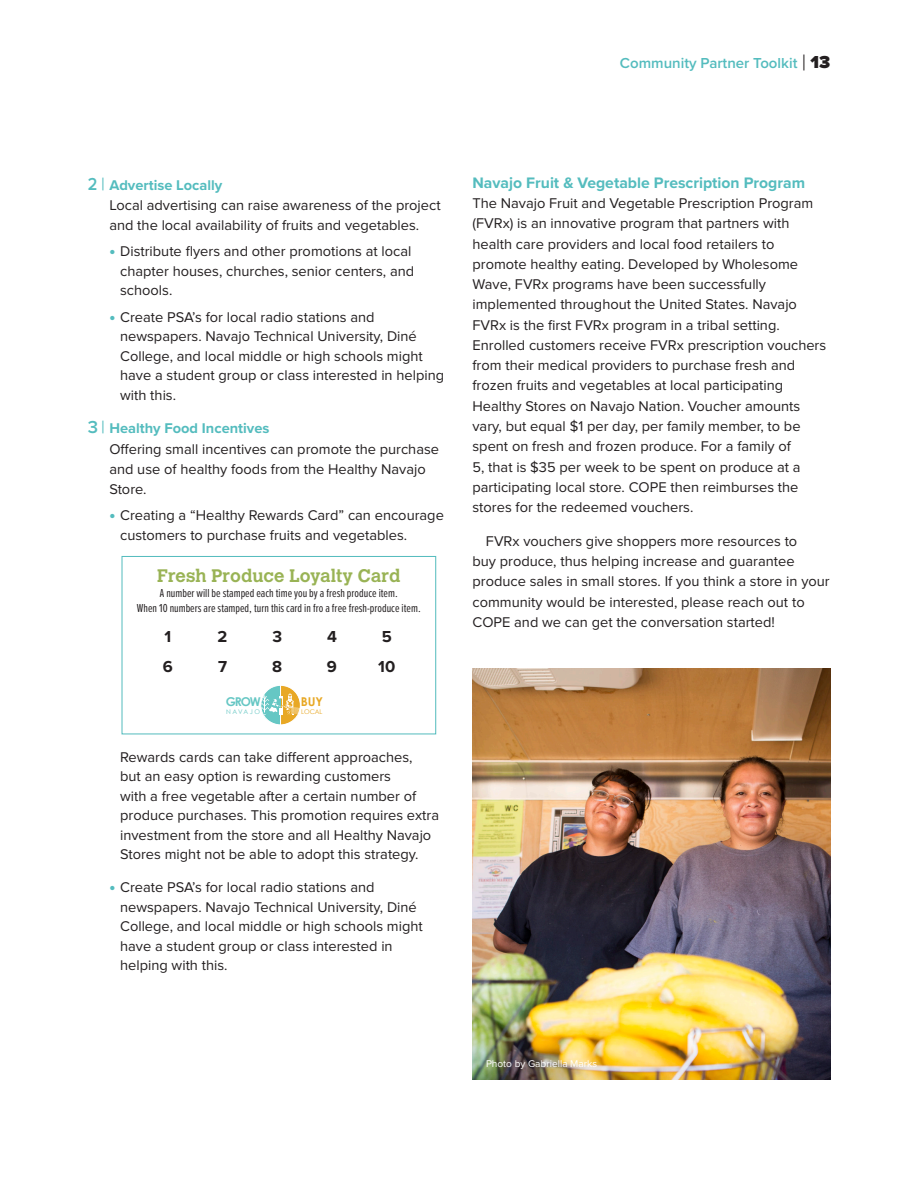
<style>
.page{position:relative;width:918px;height:1188px;background:#fff}
.page>*{position:absolute;margin:0;border:0;box-sizing:border-box;transform-origin:0 0}
.t1{font:700 18px "Calvert";color:#99b355}
.t2{font:700 16.5px "Proxima Nova";color:#231f20}
.t3{font:700 15.75px "Proxima Nova";color:#54bcbe}
.t4{font:600 15px "Proxima Nova";color:#54bcbe}
.t5{font:14.7px/20.2px "Proxima Nova";color:#231f20}
.t6{font:700 12.15px "Century Gothic";color:#66c7c4}
.t7{font:700 12.15px "Century Gothic";color:#e8a825}
.t8{font:12px/15px "Proxima Nova Ex Cn";color:#231f20;text-align:center}
.t9{font:10.2px "Proxima Nova";color:#fff}
.t10{font:6.45px "Century Gothic";letter-spacing:.25em;color:#66c7c4}
.t11{font:6.45px "Century Gothic";letter-spacing:-.01em;color:#e8a825}
.s1{font-weight:400;font-size:22.5px;color:#231f20}
.s2{font-weight:900;font-size:18px;color:#231f20}
.s3{font-weight:600;font-size:18px;color:#54bcbe}
.s4{font-size:18px;color:#54bcbe}
.s5{font-weight:700;color:#54bcbe}
.s6{font-weight:900;font-size:16.5px;color:#54bcbe}
</style>
<div class="page">
<img style="left:472px;top:668px;width:358px;height:412px">
<div style="left:121px;top:556px;width:315px;height:178px;background:#fff;border:1px solid #54bcbe"></div>
<svg style="left:261px;top:687px;width:38px;height:36px"></svg>
<div style="left:261px;top:685px;width:40px;height:40px;border:1px solid #fff;border-radius:50%"></div>
<p class="t4" style="left:620px;top:54px;width:212px">Community Partner Toolkit <span class="s1">|</span> <span class="s2">13</span></p>
<p class="t5" style="left:109px;top:175px;width:333px;text-indent:-22px"><span class="s3">2</span> <span class="s4">|</span> <span class="s5">Advertise Locally<br></span>Local advertising can raise awareness of the project and the local availability of fruits and vegetables.</p>
<p class="t5" style="left:120px;top:242px;width:296px;line-height:19.5px;text-indent:-11px"><span class="s6">•</span> Distribute flyers and other promotions at local chapter houses, churches, senior centers, and schools.</p>
<p class="t5" style="left:120px;top:308px;width:326px;line-height:19.5px;text-indent:-11px"><span class="s6">•</span> Create PSA’s for local radio stations and newspapers. Navajo Technical University, Diné College, and local middle or high schools might have a student group or class interested in helping with this.</p>
<p class="t5" style="left:109px;top:419px;width:331px;text-indent:-22px"><span class="s3">3</span> <span class="s4">|</span> <span class="s5">Healthy Food Incentives<br></span>Offering small incentives can promote the purchase and use of healthy foods from the Healthy Navajo Store.</p>
<p class="t5" style="left:120px;top:506px;width:325px;line-height:19.5px;text-indent:-11px"><span class="s6">•</span> Creating a “Healthy Rewards Card” can encourage customers to purchase fruits and vegetables.</p>
<p class="t1" style="left:157px;top:564px;width:245px">Fresh Produce Loyalty Card</p>
<p class="t8" style="left:137px;top:586px;width:285px">A number will be stamped each time you by a fresh produce item.<br>When 10 numbers are stamped, turn this card in fro a free fresh-produce item.</p>
<p class="t2" style="left:164px;top:627px;width:8px">1</p>
<p class="t2" style="left:218px;top:627px;width:11px">2</p>
<p class="t2" style="left:272px;top:627px;width:11px">3</p>
<p class="t2" style="left:327px;top:627px;width:11px">4</p>
<p class="t2" style="left:382px;top:627px;width:12px">5</p>
<p class="t2" style="left:163px;top:657px;width:12px">6</p>
<p class="t2" style="left:218px;top:657px;width:10px">7</p>
<p class="t2" style="left:272px;top:657px;width:11px">8</p>
<p class="t2" style="left:327px;top:657px;width:12px">9</p>
<p class="t2" style="left:378px;top:657px;width:19px">10</p>
<p class="t6" style="left:226px;top:694px;width:36px">GROW</p>
<p class="t10" style="left:226px;top:708px;width:36px">NAVAJO</p>
<p class="t7" style="left:301px;top:694px;width:24px">BUY</p>
<p class="t11" style="left:301px;top:708px;width:23px">LOCAL</p>
<p class="t5" style="left:120px;top:748px;width:321px;line-height:19.5px">Rewards cards can take different approaches,<br>but an easy option is rewarding customers<br>with a free vegetable after a certain number of produce purchases. This promotion requires extra investment from the store and all Healthy Navajo Stores might not be able to adopt this strategy.</p>
<p class="t5" style="left:120px;top:878px;width:304px;line-height:19.5px;text-indent:-11px"><span class="s6">•</span> Create PSA’s for local radio stations and newspapers. Navajo Technical University, Diné College, and local middle or high schools might have a student group or class interested in helping with this.</p>
<p class="t3" style="left:472px;top:173px;width:334px">Navajo Fruit &amp; Vegetable Prescription Program</p>
<p class="t5" style="left:472px;top:194px;width:355px">The Navajo Fruit and Vegetable Prescription Program (FVRx) is an innovative program that partners with health care providers and local food retailers to promote healthy eating. Developed by Wholesome Wave, FVRx programs have been successfully implemented throughout the United States. Navajo FVRx is the first FVRx program in a tribal setting.<br>Enrolled customers receive FVRx prescription vouchers from their medical providers to purchase fresh and frozen fruits and vegetables at local participating Healthy Stores on Navajo Nation. Voucher amounts vary, but equal $1 per day, per family member, to be spent on fresh and frozen produce. For a family of<br>5, that is $35 per week to be spent on produce at a participating local store. COPE then reimburses the stores for the redeemed vouchers.</p>
<p class="t5" style="left:472px;top:531px;width:359px;text-indent:13px">FVRx vouchers give shoppers more resources to<br>buy produce, thus helping increase and guarantee produce sales in small stores. If you think a store in your community would be interested, please reach out to COPE and we can get the conversation started!</p>
<p class="t9" style="left:486px;top:1057px;width:113px">Photo by Gabriella Marks</p>
</div>
